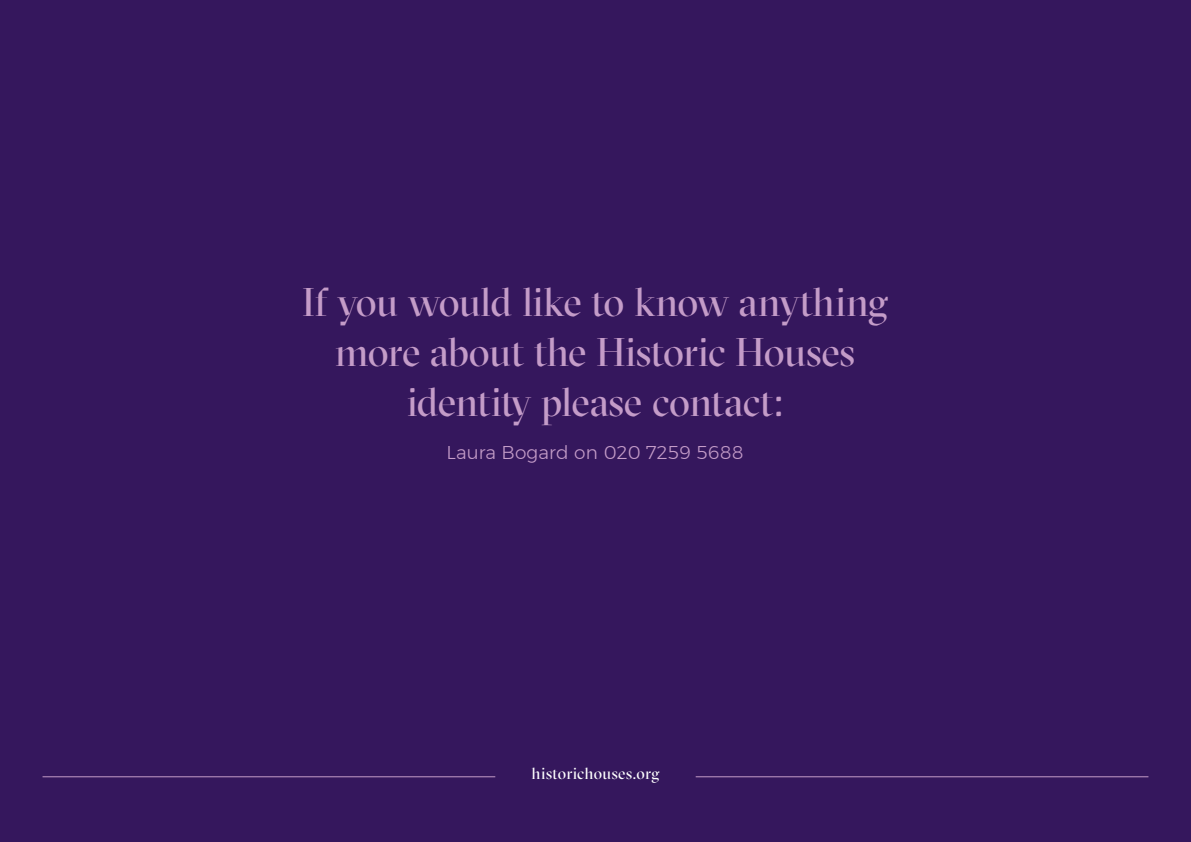
<style>
.page{position:relative;width:1191px;height:842px;background:#35175d}
.page>*{position:absolute;margin:0;border:0;box-sizing:border-box;transform-origin:0 0}
.t1{font:40px/50px "GT Sectra Display";letter-spacing:-.01em;color:#c49cc8;text-align:center}
.t2{font:300 18.5px "Montserrat";letter-spacing:.01em;color:#c49cc8}
.t3{font:16px "GT Sectra Display";letter-spacing:.025em;color:#fff}
</style>
<div class="page">
<hr style="left:695px;top:776px;width:453px;height:1px;background:#c49cc8">
<hr style="left:43px;top:776px;width:452px;height:1px;background:#c49cc8">
<p class="t1" style="left:302px;top:278px;width:587px">If you would like to know anything more about the Historic Houses identity please contact:</p>
<p class="t2" style="left:446px;top:439px;width:299px">Laura Bogard on 020 7259 5688</p>
<p class="t3" style="left:531px;top:764px;width:129px">historichouses.org</p>
</div>
